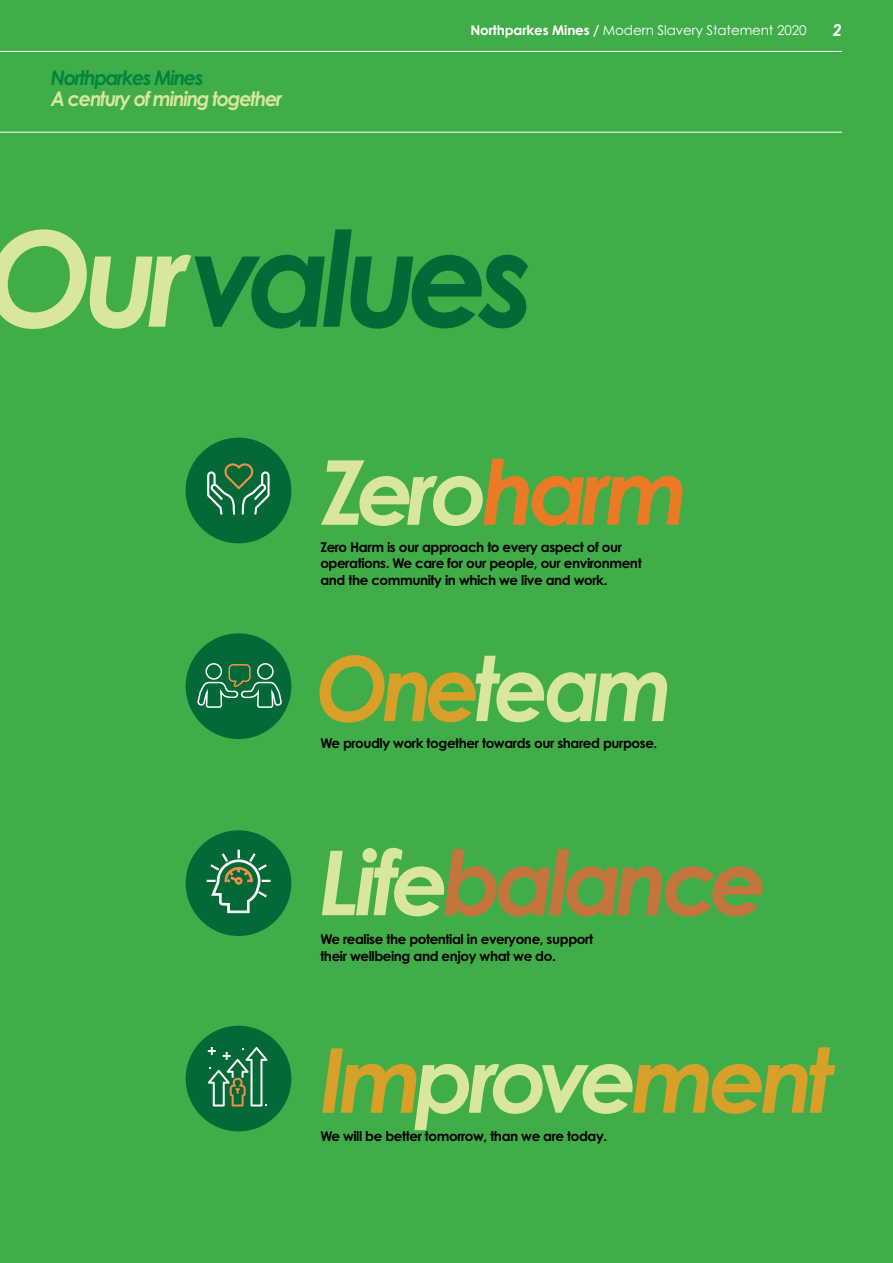
<style>
.page{position:relative;width:893px;height:1263px;background:#41ad49}
.page>*{position:absolute;margin:0;border:0;box-sizing:border-box;transform-origin:0 0}
.t1{font:italic 700 132.15px "Century Gothic Pro";letter-spacing:-.07em;color:#046937;scale:.95 1}
.t2{font:italic 700 89.7px "Century Gothic Pro";letter-spacing:-.07em;color:#c3753c}
.t3{font:italic 700 89.7px "Century Gothic Pro";letter-spacing:-.07em;color:#d8a029}
.t4{font:italic 700 89.7px "Century Gothic Pro";letter-spacing:-.07em;color:#d8e69e}
.t5{font:italic 700 89.7px "Century Gothic Pro";letter-spacing:-.07em;color:#d8e69e;scale:.95 1}
.t6{font:italic 700 20.1px "Century Gothic Pro";letter-spacing:-.07em;color:#d8e69e;scale:.96 1}
.t7{font:italic 700 20.1px "Century Gothic Pro";letter-spacing:-.07em;color:#00853f;scale:.96 1}
.t8{font:italic 700 16.5px "Century Gothic Pro";color:#fff}
.t9{font:700 13.5px/16.5px "Century Gothic Pro";letter-spacing:-.03em;color:#000}
.t10{font:13.5px "Century Gothic Pro";letter-spacing:-.01em;color:#fff}
.s1{font-weight:700}
.s2{color:#d8e69e}
.s3{color:#eb7a25}
.s4{color:#d8a029}
</style>
<div class="page">
<hr style="left:0;top:132px;width:842px;height:1px;background:#fff">
<hr style="left:0;top:51px;width:842px;height:1px;background:#fff">
<div style="left:186px;top:438px;width:105px;height:105px;background:#046937;border-radius:50%"></div>
<svg style="left:207px;top:463px;width:63px;height:51px"></svg>
<div style="left:186px;top:633px;width:105px;height:106px;background:#046937;border-radius:50%"></div>
<svg style="left:198px;top:663px;width:84px;height:45px"></svg>
<div style="left:186px;top:830px;width:105px;height:106px;background:#046937;border-radius:50%"></div>
<svg style="left:207px;top:850px;width:63px;height:63px"></svg>
<div style="left:186px;top:1026px;width:105px;height:105px;background:#046937;border-radius:50%"></div>
<svg style="left:208px;top:1047px;width:59px;height:59px"></svg>
<h3 class="t7" style="left:51px;top:65px;width:161px">Northparkes Mines</h3>
<h3 class="t6" style="left:51px;top:86px;width:243px">A century of mining together</h3>
<p class="t10" style="left:470px;top:22px;width:338px"><span class="s1">Northparkes Mines /</span> Modern Slavery Statement 2020</p>
<p class="t8" style="left:833px;top:20px;width:11px">2</p>
<h1 class="t1" style="left:-14px;top:195px;width:580px"><span class="s2">Our</span>values</h1>
<h2 class="t4" style="left:320px;top:435px;width:371px">Zero<span class="s3">harm</span></h2>
<p class="t9" style="left:320px;top:538px;width:323px">Zero Harm is our approach to every aspect of our operations. We care for our people, our environment and the community in which we live and work.</p>
<h2 class="t5" style="left:316px;top:631px;width:378px"><span class="s4">One</span>team</h2>
<p class="t9" style="left:320px;top:735px;width:339px">We proudly work together towards our shared purpose.</p>
<h2 class="t2" style="left:319px;top:825px;width:450px"><span class="s2">Life</span>balance</h2>
<p class="t9" style="left:320px;top:931px;width:274px">We realise the potential in everyone, support their wellbeing and enjoy what we do.</p>
<h2 class="t3" style="left:320px;top:1023px;width:516px">Im<span class="s2">prove</span>ment</h2>
<p class="t9" style="left:320px;top:1127px;width:288px">We will be better tomorrow, than we are today.</p>
</div>
